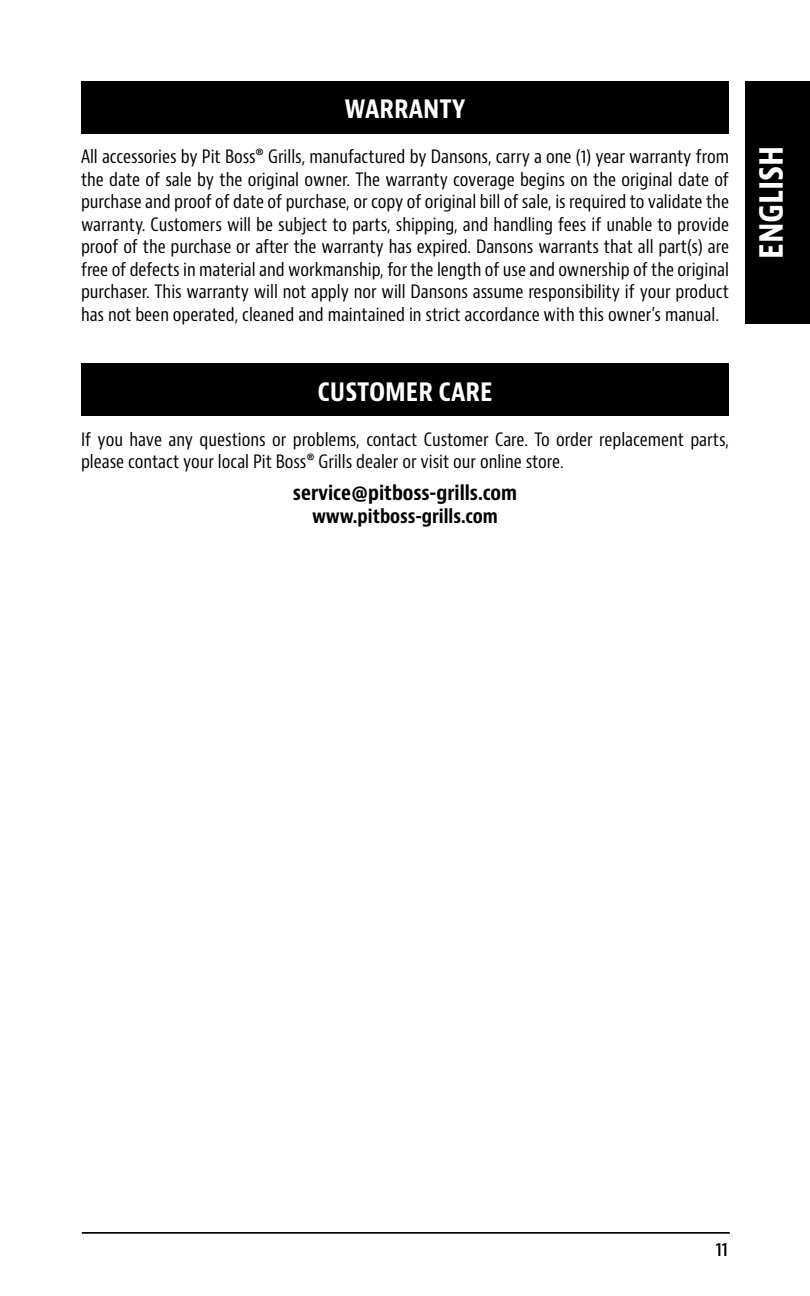
<style>
.page{position:relative;width:810px;height:1296px;background:#fff}
.page>*{position:absolute;margin:0;border:0;box-sizing:border-box;transform-origin:0 0}
.t1{font:700 condensed 33.98px "Bernina Sans";color:#fff}
.t2{font:700 condensed 27px "Bernino Sans";color:#fff}
.t3{font:700 condensed 20.25px "Bernino Sans";color:#000}
.t4{font:700 condensed 19.12px "Bernino Sans";color:#000}
.t5{font:600 condensed 18.45px "Bernino Sans";color:#000}
.t6{font:condensed 18px/22.5px "Bernino Sans";color:#000;text-align:justify}
</style>
<div class="page">
<hr style="left:82px;top:1232px;width:648px;height:2px;background:#000">
<div style="left:745px;top:81px;width:65px;height:243px;background:#000101"></div>
<div style="left:81px;top:81px;width:648px;height:53px;background:#000"></div>
<div style="left:81px;top:363px;width:648px;height:53px;background:#000"></div>
<h2 class="t2" style="left:344px;top:92px;width:123px">WARRANTY</h2>
<p class="t6" style="left:81px;top:146px;width:650px">All accessories by Pit Boss® Grills, manufactured by Dansons, carry a one (1) year warranty from the date of sale by the original owner. The warranty coverage begins on the original date of purchase and proof of date of purchase, or copy of original bill of sale, is required to validate the warranty. Customers will be subject to parts, shipping, and handling fees if unable to provide proof of the purchase or after the warranty has expired. Dansons warrants that all part(s) are free of defects in material and workmanship, for the length of use and ownership of the original purchaser. This warranty will not apply nor will Dansons assume responsibility if your product has not been operated, cleaned and maintained in strict accordance with this owner’s manual.</p>
<h2 class="t2" style="left:317px;top:374px;width:177px">CUSTOMER CARE</h2>
<p class="t6" style="left:81px;top:428px;width:650px">If you have any questions or problems, contact Customer Care. To order replacement parts, please contact your local Pit Boss® Grills dealer or visit our online store.</p>
<p class="t3" style="left:293px;top:480px;width:226px">service@pitboss-grills.com</p>
<p class="t4" style="left:312px;top:504px;width:187px">www.pitboss-grills.com</p>
<h1 class="t1" style="left:750px;top:259px;width:115px;rotate:-90deg">ENGLISH</h1>
<p class="t5" style="left:716px;top:1239px;width:14px">11</p>
</div>
